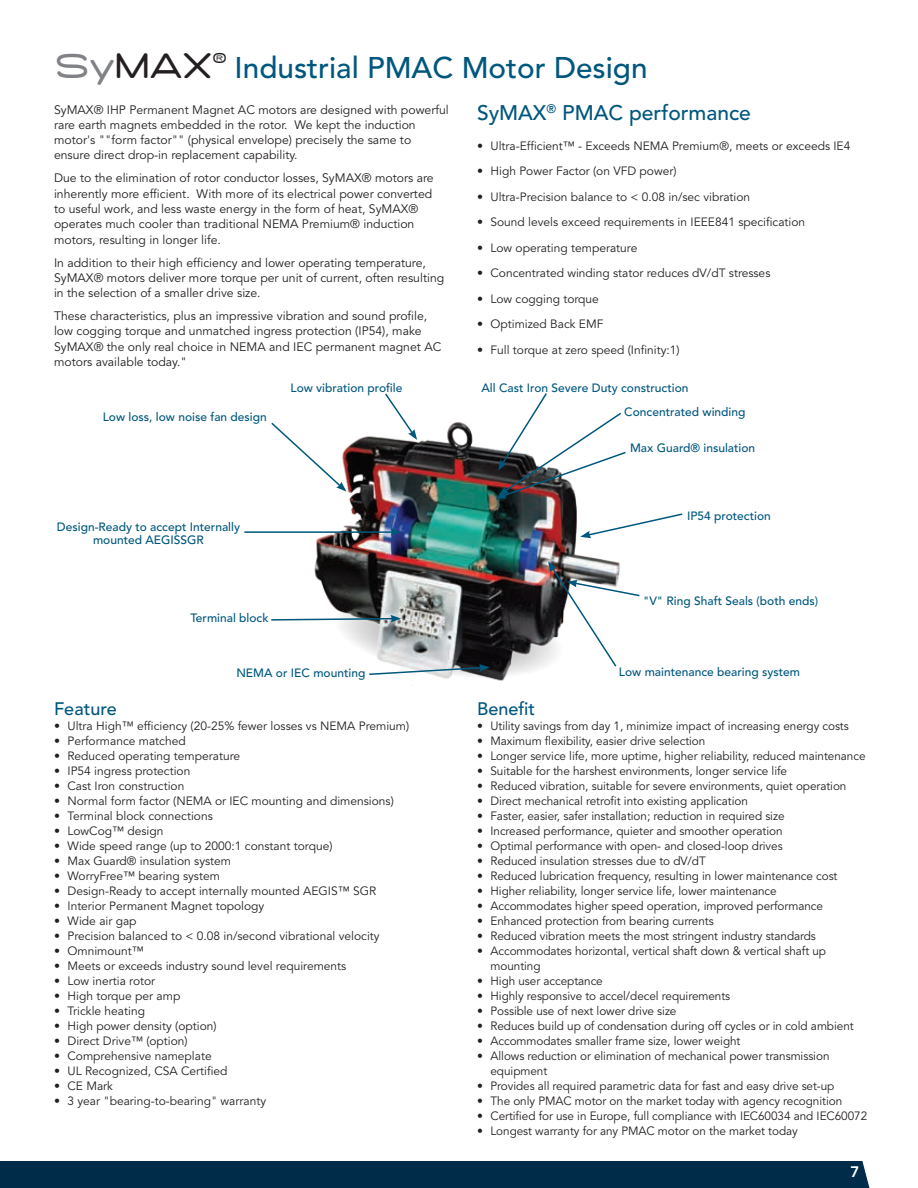
<style>
.page{position:relative;width:918px;height:1188px;background:#fff}
.page>*{position:absolute;margin:0;border:0;box-sizing:border-box;transform-origin:0 0}
.t1{font:500 36px "Mara Elec";color:#231f20}
.t2{font:500 29.7px "Avenir";color:#00577d}
.t3{font:500 21px "Avenir";color:#00577d}
.t4{font:500 18px "Avenir";color:#00577d}
.t5{font:800 15.15px "Avenir";color:#fff}
.t6{font:500 15px "Mara Elec";color:#231f20}
.t7{font:12.3px/15.3px "Avenir";color:#231f20}
.t8{font:12px/15px "Avenir";letter-spacing:-.005em;color:#231f20}
.t9{font:500 12px/23.4px "Avenir";color:#00577d}
.s1{color:#808285}
</style>
<div class="page">
<img style="left:315px;top:422px;width:295px;height:139px">
<svg style="left:384px;top:393px;width:33px;height:47px"></svg>
<svg style="left:271px;top:422px;width:75px;height:70px"></svg>
<hr style="left:244px;top:531px;width:149px;height:2px;background:#00577d">
<svg style="left:391px;top:528px;width:10px;height:8px"></svg>
<svg style="left:271px;top:561px;width:369px;height:120px"></svg>
<svg style="left:580px;top:512px;width:103px;height:26px"></svg>
<svg style="left:496px;top:393px;width:130px;height:106px"></svg>
<div style="left:0;top:1161px;width:869px;height:27px;background:#002b49"></div>
<h1 class="t1" style="left:54px;top:44px;width:160px"><span class="s1">Sy</span>MAX</h1>
<p class="t6" style="left:213px;top:49px;width:15px">®</p>
<h2 class="t2" style="left:235px;top:51px;width:415px">Industrial PMAC Motor Design</h2>
<p class="t7" style="left:54px;top:102px;width:396px">SyMAX® IHP Permanent Magnet AC motors are designed with powerful rare earth magnets embedded in the rotor. We kept the induction motor's ""form factor"" (physical envelope) precisely the same to ensure direct drop-in replacement capability.</p>
<p class="t7" style="left:54px;top:171px;width:381px">Due to the elimination of rotor conductor losses, SyMAX® motors are inherently more efficient. With more of its electrical power converted to useful work, and less waste energy in the form of heat, SyMAX® operates much cooler than traditional NEMA Premium® induction motors, resulting in longer life.</p>
<p class="t7" style="left:54px;top:255px;width:392px">In addition to their high efficiency and lower operating temperature,<br>SyMAX® motors deliver more torque per unit of current, often resulting in the selection of a smaller drive size.</p>
<p class="t7" style="left:54px;top:309px;width:389px">These characteristics, plus an impressive vibration and sound profile, low cogging torque and unmatched ingress protection (IP54), make SyMAX® the only real choice in NEMA and IEC permanent magnet AC motors available today."</p>
<h3 class="t3" style="left:477px;top:100px;width:275px">SyMAX<sup>®</sup> PMAC performance</h3>
<p class="t8" style="left:477px;top:138px;width:375px">• Ultra-Efficient™ - Exceeds NEMA Premium®, meets or exceeds IE4</p>
<p class="t8" style="left:477px;top:164px;width:201px">• High Power Factor (on VFD power)</p>
<p class="t8" style="left:477px;top:189px;width:275px">• Ultra-Precision balance to &lt; 0.08 in/sec vibration</p>
<p class="t8" style="left:477px;top:215px;width:330px">• Sound levels exceed requirements in IEEE841 specification</p>
<p class="t8" style="left:477px;top:240px;width:162px">• Low operating temperature</p>
<p class="t8" style="left:477px;top:266px;width:295px">• Concentrated winding stator reduces dV/dT stresses</p>
<p class="t8" style="left:477px;top:291px;width:123px">• Low cogging torque</p>
<p class="t8" style="left:477px;top:317px;width:128px">• Optimized Back EMF</p>
<p class="t8" style="left:477px;top:342px;width:204px">• Full torque at zero speed (Infinity:1)</p>
<p class="t9" style="left:103px;top:405px;width:166px">Low loss, low noise fan design</p>
<p class="t9" style="left:290px;top:377px;width:114px">Low vibration profile</p>
<p class="t9" style="left:624px;top:377px;width:123px;text-indent:-143px">All Cast Iron Severe Duty construction<br>Concentrated winding</p>
<p class="t9" style="left:630px;top:437px;width:127px">Max Guard® insulation</p>
<p class="t9" style="left:57px;top:520px;width:185px;line-height:13.5px;text-align:center">Design-Ready to accept Internally mounted AEGISSGR</p>
<p class="t9" style="left:190px;top:606px;width:80px">Terminal block</p>
<p class="t9" style="left:687px;top:505px;width:85px">IP54 protection</p>
<p class="t9" style="left:643px;top:589px;width:176px">"V" Ring Shaft Seals (both ends)</p>
<p class="t9" style="left:236px;top:661px;width:130px">NEMA or IEC mounting</p>
<p class="t9" style="left:619px;top:660px;width:183px">Low maintenance bearing system</p>
<h3 class="t4" style="left:54px;top:698px;width:64px">Feature</h3>
<p class="t8" style="left:54px;top:719px;width:357px">• Ultra High™ efficiency (20-25% fewer losses vs NEMA Premium)</p>
<p class="t8" style="left:54px;top:734px;width:133px">• Performance matched</p>
<p class="t8" style="left:54px;top:749px;width:188px">• Reduced operating temperature</p>
<p class="t8" style="left:54px;top:764px;width:138px">• IP54 ingress protection</p>
<p class="t8" style="left:54px;top:779px;width:132px">• Cast Iron construction</p>
<p class="t8" style="left:54px;top:794px;width:341px">• Normal form factor (NEMA or IEC mounting and dimensions)</p>
<p class="t8" style="left:54px;top:809px;width:160px">• Terminal block connections</p>
<p class="t8" style="left:54px;top:824px;width:111px">• LowCog™ design</p>
<p class="t8" style="left:54px;top:839px;width:280px">• Wide speed range (up to 2000:1 constant torque)</p>
<p class="t8" style="left:54px;top:854px;width:179px">• Max Guard® insulation system</p>
<p class="t8" style="left:54px;top:869px;width:167px">• WorryFree™ bearing system</p>
<p class="t8" style="left:54px;top:884px;width:324px">• Design-Ready to accept internally mounted AEGIS™ SGR</p>
<p class="t8" style="left:54px;top:899px;width:212px">• Interior Permanent Magnet topology</p>
<p class="t8" style="left:54px;top:914px;width:84px">• Wide air gap</p>
<p class="t8" style="left:54px;top:929px;width:327px">• Precision balanced to &lt; 0.08 in/second vibrational velocity</p>
<p class="t8" style="left:54px;top:944px;width:91px">• Omnimount™</p>
<p class="t8" style="left:54px;top:959px;width:294px">• Meets or exceeds industry sound level requirements</p>
<p class="t8" style="left:54px;top:974px;width:103px">• Low inertia rotor</p>
<p class="t8" style="left:54px;top:989px;width:128px">• High torque per amp</p>
<p class="t8" style="left:54px;top:1004px;width:93px">• Trickle heating</p>
<p class="t8" style="left:54px;top:1019px;width:164px">• High power density (option)</p>
<p class="t8" style="left:54px;top:1034px;width:135px">• Direct Drive™ (option)</p>
<p class="t8" style="left:54px;top:1049px;width:159px">• Comprehensive nameplate</p>
<p class="t8" style="left:54px;top:1064px;width:175px">• UL Recognized, CSA Certified</p>
<p class="t8" style="left:54px;top:1079px;width:61px">• CE Mark</p>
<p class="t8" style="left:54px;top:1094px;width:214px">• 3 year "bearing-to-bearing" warranty</p>
<h3 class="t4" style="left:477px;top:698px;width:60px">Benefit</h3>
<p class="t8" style="left:477px;top:719px;width:373px">• Utility savings from day 1, minimize impact of increasing energy costs</p>
<p class="t8" style="left:477px;top:734px;width:230px">• Maximum flexibility, easier drive selection</p>
<p class="t8" style="left:477px;top:749px;width:390px">• Longer service life, more uptime, higher reliability, reduced maintenance</p>
<p class="t8" style="left:477px;top:764px;width:312px">• Suitable for the harshest environments, longer service life</p>
<p class="t8" style="left:477px;top:779px;width:371px">• Reduced vibration, suitable for severe environments, quiet operation</p>
<p class="t8" style="left:477px;top:794px;width:272px">• Direct mechanical retrofit into existing application</p>
<p class="t8" style="left:477px;top:809px;width:309px">• Faster, easier, safer installation; reduction in required size</p>
<p class="t8" style="left:477px;top:824px;width:307px">• Increased performance, quieter and smoother operation</p>
<p class="t8" style="left:477px;top:839px;width:307px">• Optimal performance with open- and closed-loop drives</p>
<p class="t8" style="left:477px;top:854px;width:230px">• Reduced insulation stresses due to dV/dT</p>
<p class="t8" style="left:477px;top:869px;width:362px">• Reduced lubrication frequency, resulting in lower maintenance cost</p>
<p class="t8" style="left:477px;top:884px;width:301px">• Higher reliability, longer service life, lower maintenance</p>
<p class="t8" style="left:477px;top:899px;width:348px">• Accommodates higher speed operation, improved performance</p>
<p class="t8" style="left:477px;top:914px;width:238px">• Enhanced protection from bearing currents</p>
<p class="t8" style="left:477px;top:929px;width:340px">• Reduced vibration meets the most stringent industry standards</p>
<p class="t8" style="left:491px;top:944px;width:337px;text-indent:-14px">• Accommodates horizontal, vertical shaft down &amp; vertical shaft up mounting</p>
<p class="t8" style="left:477px;top:974px;width:127px">• High user acceptance</p>
<p class="t8" style="left:477px;top:989px;width:255px">• Highly responsive to accel/decel requirements</p>
<p class="t8" style="left:477px;top:1004px;width:201px">• Possible use of next lower drive size</p>
<p class="t8" style="left:477px;top:1019px;width:378px">• Reduces build up of condensation during off cycles or in cold ambient</p>
<p class="t8" style="left:477px;top:1034px;width:265px">• Accommodates smaller frame size, lower weight</p>
<p class="t8" style="left:491px;top:1049px;width:341px;text-indent:-14px">• Allows reduction or elimination of mechanical power transmission equipment</p>
<p class="t8" style="left:477px;top:1079px;width:359px">• Provides all required parametric data for fast and easy drive set-up</p>
<p class="t8" style="left:477px;top:1094px;width:367px">• The only PMAC motor on the market today with agency recognition</p>
<p class="t8" style="left:477px;top:1109px;width:392px">• Certified for use in Europe, full compliance with IEC60034 and IEC60072</p>
<p class="t8" style="left:477px;top:1124px;width:322px">• Longest warranty for any PMAC motor on the market today</p>
<p class="t5" style="left:851px;top:1163px;width:10px">7</p>
</div>
